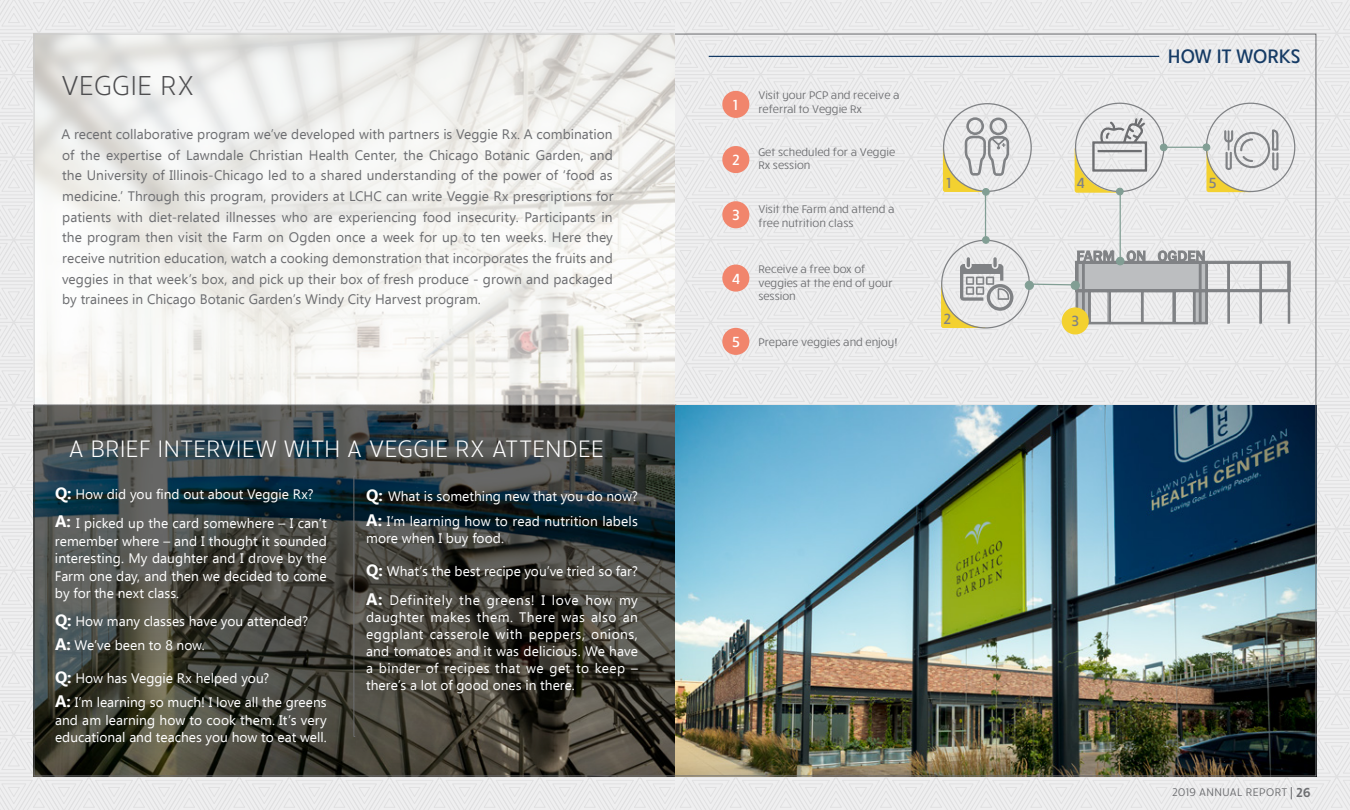
<style>
.page{position:relative;width:1350px;height:810px;background:#fff}
.page>*{position:absolute;margin:0;border:0;box-sizing:border-box;transform-origin:0 0}
.t1{font:300 28px "Ruck Sack";letter-spacing:.025em;color:#4d4d4f}
.t2{font:300 24.38px "Ruck Sack";letter-spacing:.02em;color:#fff}
.t3{font:500 20px "Ruck Sack";letter-spacing:-.01em;color:#163c67}
.t4{font:500 15px "Ruck Sack";color:#808285}
.t5{font:500 15px "Ruck Sack";color:#fff}
.t6{font:13.75px/17.5px "Ebrima";letter-spacing:.005em;color:#fff}
.t7{font:13.75px/20.6px "Ebrima";color:#6d6e71;text-align:justify}
.t8{font:11.38px "Ruck Sack";letter-spacing:.035em;color:#6d6e71}
.t9{font:11.25px/13.5px "Ruck Sack";color:#6d6e71}
.s1{font-weight:700;font-size:16.25px}
.s2{font-weight:600;font-size:13.25px}
</style>
<div class="page">
<img style="left:0;top:0;width:1350px;height:810px">
<h1 class="t1" style="left:61px;top:66px;width:135px">VEGGIE RX</h1>
<p class="t7" style="left:61px;top:124px;width:554px">A recent collaborative program we’ve developed with partners is Veggie Rx. A combination of the expertise of Lawndale Christian Health Center, the Chicago Botanic Garden, and the University of Illinois-Chicago led to a shared understanding of the power of ‘food as medicine.’ Through this program, providers at LCHC can write Veggie Rx prescriptions for patients with diet-related illnesses who are experiencing food insecurity. Participants in the program then visit the Farm on Ogden once a week for up to ten weeks. Here they receive nutrition education, watch a cooking demonstration that incorporates the fruits and veggies in that week’s box, and pick up their box of fresh produce - grown and packaged by trainees in Chicago Botanic Garden’s Windy City Harvest program.</p>
<h2 class="t2" style="left:69px;top:432px;width:537px">A BRIEF INTERVIEW WITH A VEGGIE RX ATTENDEE</h2>
<p class="t6" style="left:55px;top:479px;width:273px;line-height:29.4px"><span class="s1">Q:</span> How did you find out about Veggie Rx?<br><span class="s1">A:</span> I picked up the card somewhere – I can’t</p>
<p class="t6" style="left:55px;top:532px;width:273px;text-align:justify">remember where – and I thought it sounded interesting. My daughter and I drove by the Farm one day, and then we decided to come by for the next class.</p>
<p class="t6" style="left:55px;top:609px;width:255px;line-height:24.4px"><span class="s1">Q:</span> How many classes have you attended?<br><span class="s1">A:</span> We’ve been to 8 now.</p>
<p class="t6" style="left:55px;top:666px;width:273px;line-height:24.4px"><span class="s1">Q:</span> How has Veggie Rx helped you?<br><span class="s1">A:</span> I’m learning so much! I love all the greens</p>
<p class="t6" style="left:55px;top:711px;width:273px">and am learning how to cook them. It’s very educational and teaches you how to eat well.</p>
<p class="t6" style="left:366px;top:484px;width:273px;line-height:24.4px"><span class="s1">Q:</span> What is something new that you do now?<br><span class="s1">A:</span> I’m learning how to read nutrition labels</p>
<p class="t6" style="left:366px;top:529px;width:139px">more when I buy food.</p>
<p class="t6" style="left:366px;top:557px;width:273px;line-height:28.5px"><span class="s1">Q:</span> What’s the best recipe you’ve tried so far?<br><span class="s1">A:</span> Definitely the greens! I love how my</p>
<p class="t6" style="left:366px;top:608px;width:273px;text-align:justify">daughter makes them. There was also an eggplant casserole with peppers, onions, and tomatoes and it was delicious. We have a binder of recipes that we get to keep – there’s a lot of good ones in there.</p>
<p class="t5" style="left:733px;top:95px;width:6px">1</p>
<p class="t5" style="left:732px;top:150px;width:9px">2</p>
<p class="t5" style="left:732px;top:205px;width:9px">3</p>
<p class="t5" style="left:732px;top:268px;width:10px">4</p>
<p class="t5" style="left:732px;top:332px;width:9px">5</p>
<p class="t9" style="left:758px;top:88px;width:143px">Visit your PCP and receive a referral to Veggie Rx</p>
<p class="t9" style="left:758px;top:144px;width:138px">Get scheduled for a Veggie<br>Rx session</p>
<p class="t9" style="left:758px;top:202px;width:138px">Visit the Farm and attend a free nutrition class</p>
<p class="t9" style="left:758px;top:262px;width:136px">Receive a free box of veggies at the end of your session</p>
<p class="t9" style="left:758px;top:335px;width:141px">Prepare veggies and enjoy!</p>
<h3 class="t3" style="left:1168px;top:42px;width:134px">HOW IT WORKS</h3>
<p class="t4" style="left:946px;top:172px;width:6px">1</p>
<p class="t4" style="left:1077px;top:173px;width:10px">4</p>
<p class="t4" style="left:1209px;top:173px;width:9px">5</p>
<p class="t4" style="left:943px;top:308px;width:9px">2</p>
<p class="t4" style="left:1071px;top:311px;width:9px">3</p>
<p class="t8" style="left:1172px;top:785px;width:140px">2019 ANNUAL REPORT <span class="s2">26</span></p>
</div>
